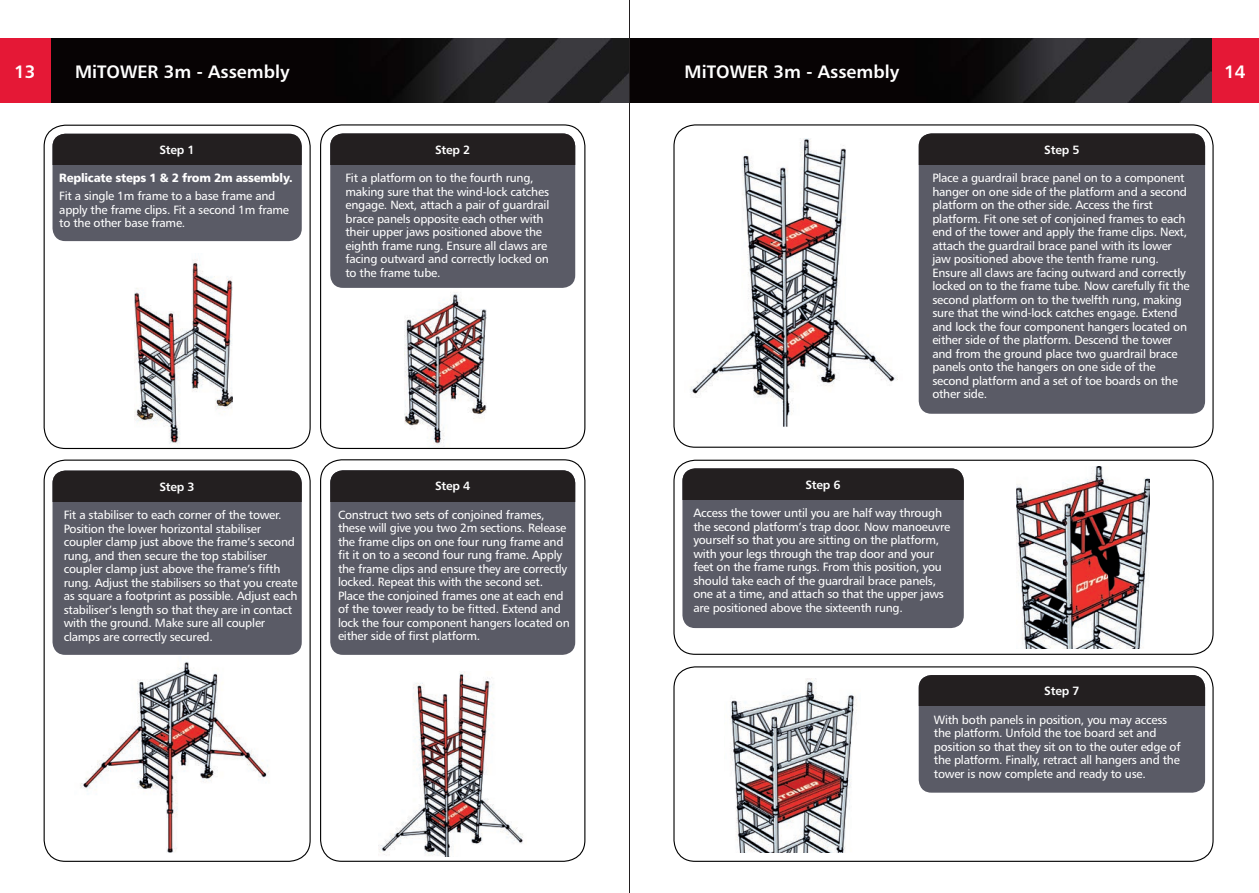
<style>
.page{position:relative;width:1259px;height:893px;background:#fff}
.page>*{position:absolute;margin:0;border:0;box-sizing:border-box;transform-origin:0 0}
.t1{font:18px "Humanist 777 BT Bold B";color:#fff}
.t2{font:12px/13.5px "Humanist 777 BT Roman B";letter-spacing:-.02em;color:#fff}
.t3{font:12px "Humanist 777 BT Bold B";letter-spacing:-.02em;color:#fff}
.t4{font:12px "Humanist 777 BT Black B";letter-spacing:-.02em;color:#fff}
</style>
<div class="page">
<img style="left:51px;top:38px;width:578px;height:65px">
<div style="left:0;top:38px;width:51px;height:65px;background:#e51836"></div>
<div style="left:1210px;top:38px;width:49px;height:65px;background:#e51836"></div>
<img style="left:630px;top:38px;width:581px;height:65px">
<hr style="left:629px;top:0;width:1px;height:893px;background:#231f20">
<img style="left:134px;top:259px;width:99px;height:185px">
<div style="left:44px;top:125px;width:267px;height:324px;border:1px solid #000;border-radius:21px"></div>
<img style="left:404px;top:292px;width:82px;height:155px">
<div style="left:320px;top:124px;width:265px;height:325px;border:1px solid #000;border-radius:21px"></div>
<div style="left:52px;top:134px;width:250px;height:107px;background:#5a5b66;border-radius:13px"></div>
<div style="left:52px;top:134px;width:250px;height:31px;background:#231f20"></div>
<div style="left:330px;top:133px;width:245px;height:155px;background:#5a5b66;border-radius:13px"></div>
<div style="left:330px;top:133px;width:245px;height:32px;background:#231f20"></div>
<img style="left:80px;top:662px;width:189px;height:191px">
<div style="left:44px;top:460px;width:267px;height:402px;border:1px solid #000;border-radius:21px"></div>
<div style="left:320px;top:459px;width:265px;height:403px;border:1px solid #000;border-radius:21px"></div>
<div style="left:52px;top:471px;width:250px;height:184px;background:#5a5b66;border-radius:13px"></div>
<div style="left:52px;top:471px;width:250px;height:31px;background:#231f20"></div>
<img style="left:1016px;top:466px;width:133px;height:182px">
<div style="left:673px;top:460px;width:540px;height:195px;border:1px solid #000;border-radius:21px"></div>
<div style="left:673px;top:666px;width:540px;height:196px;border:1px solid #000;border-radius:21px"></div>
<img style="left:690px;top:138px;width:208px;height:289px">
<div style="left:918px;top:133px;width:287px;height:281px;background:#5a5b66;border-radius:13px"></div>
<div style="left:918px;top:133px;width:287px;height:32px;background:#231f20"></div>
<div style="left:682px;top:468px;width:281px;height:160px;background:#5a5b66;border-radius:13px"></div>
<div style="left:682px;top:468px;width:281px;height:32px;background:#231f20"></div>
<div style="left:918px;top:675px;width:287px;height:118px;background:#5a5b66;border-radius:13px"></div>
<div style="left:918px;top:675px;width:287px;height:31px;background:#231f20"></div>
<img style="left:730px;top:679px;width:127px;height:174px">
<img style="left:379px;top:672px;width:144px;height:184px">
<div style="left:330px;top:470px;width:245px;height:185px;background:#5a5b66;border-radius:13px"></div>
<div style="left:330px;top:470px;width:245px;height:31px;background:#231f20"></div>
<h1 class="t1" style="left:14px;top:60px;width:23px">13</h1>
<h1 class="t1" style="left:75px;top:60px;width:216px">MiTOWER 3m - Assembly</h1>
<h1 class="t1" style="left:684px;top:60px;width:216px">MiTOWER 3m - Assembly</h1>
<h1 class="t1" style="left:1224px;top:60px;width:23px">14</h1>
<p class="t3" style="left:159px;top:142px;width:37px">Step 1</p>
<p class="t3" style="left:435px;top:142px;width:37px">Step 2</p>
<p class="t3" style="left:1044px;top:142px;width:37px">Step 5</p>
<p class="t4" style="left:59px;top:170px;width:235px">Replicate steps 1 &amp; 2 from 2m assembly.</p>
<p class="t2" style="left:59px;top:189px;width:231px">Fit a single 1m frame to a base frame and apply the frame clips. Fit a second 1m frame to the other base frame.</p>
<p class="t2" style="left:345px;top:171px;width:205px">Fit a platform on to the fourth rung, making sure that the wind-lock catches engage. Next, attach a pair of guardrail brace panels opposite each other with their upper jaws positioned above the eighth frame rung. Ensure all claws are facing outward and correctly locked on to the frame tube.</p>
<p class="t2" style="left:932px;top:171px;width:259px">Place a guardrail brace panel on to a component hanger on one side of the platform and a second platform on the other side. Access the first platform. Fit one set of conjoined frames to each end of the tower and apply the frame clips. Next, attach the guardrail brace panel with its lower jaw positioned above the tenth frame rung.<br>Ensure all claws are facing outward and correctly locked on to the frame tube. Now carefully fit the second platform on to the twelfth rung, making sure that the wind-lock catches engage. Extend and lock the four component hangers located on either side of the platform. Descend the tower and from the ground place two guardrail brace panels onto the hangers on one side of the second platform and a set of toe boards on the other side.</p>
<p class="t3" style="left:159px;top:479px;width:37px">Step 3</p>
<p class="t3" style="left:435px;top:479px;width:37px">Step 4</p>
<p class="t3" style="left:805px;top:477px;width:37px">Step 6</p>
<p class="t2" style="left:64px;top:508px;width:235px">Fit a stabiliser to each corner of the tower.<br>Position the lower horizontal stabiliser coupler clamp just above the frame’s second rung, and then secure the top stabiliser coupler clamp just above the frame’s fifth rung. Adjust the stabilisers so that you create as square a footprint as possible. Adjust each stabiliser’s length so that they are in contact with the ground. Make sure all coupler clamps are correctly secured.</p>
<p class="t2" style="left:338px;top:508px;width:233px">Construct two sets of conjoined frames, these will give you two 2m sections. Release the frame clips on one four rung frame and fit it on to a second four rung frame. Apply the frame clips and ensure they are correctly locked. Repeat this with the second set.<br>Place the conjoined frames one at each end of the tower ready to be fitted. Extend and lock the four component hangers located on either side of first platform.</p>
<p class="t2" style="left:693px;top:506px;width:258px">Access the tower until you are half way through the second platform’s trap door. Now manoeuvre yourself so that you are sitting on the platform, with your legs through the trap door and your feet on the frame rungs. From this position, you should take each of the guardrail brace panels, one at a time, and attach so that the upper jaws are positioned above the sixteenth rung.</p>
<p class="t3" style="left:1044px;top:683px;width:37px">Step 7</p>
<p class="t2" style="left:934px;top:713px;width:248px">With both panels in position, you may access the platform. Unfold the toe board set and position so that they sit on to the outer edge of the platform. Finally, retract all hangers and the tower is now complete and ready to use.</p>
</div>
